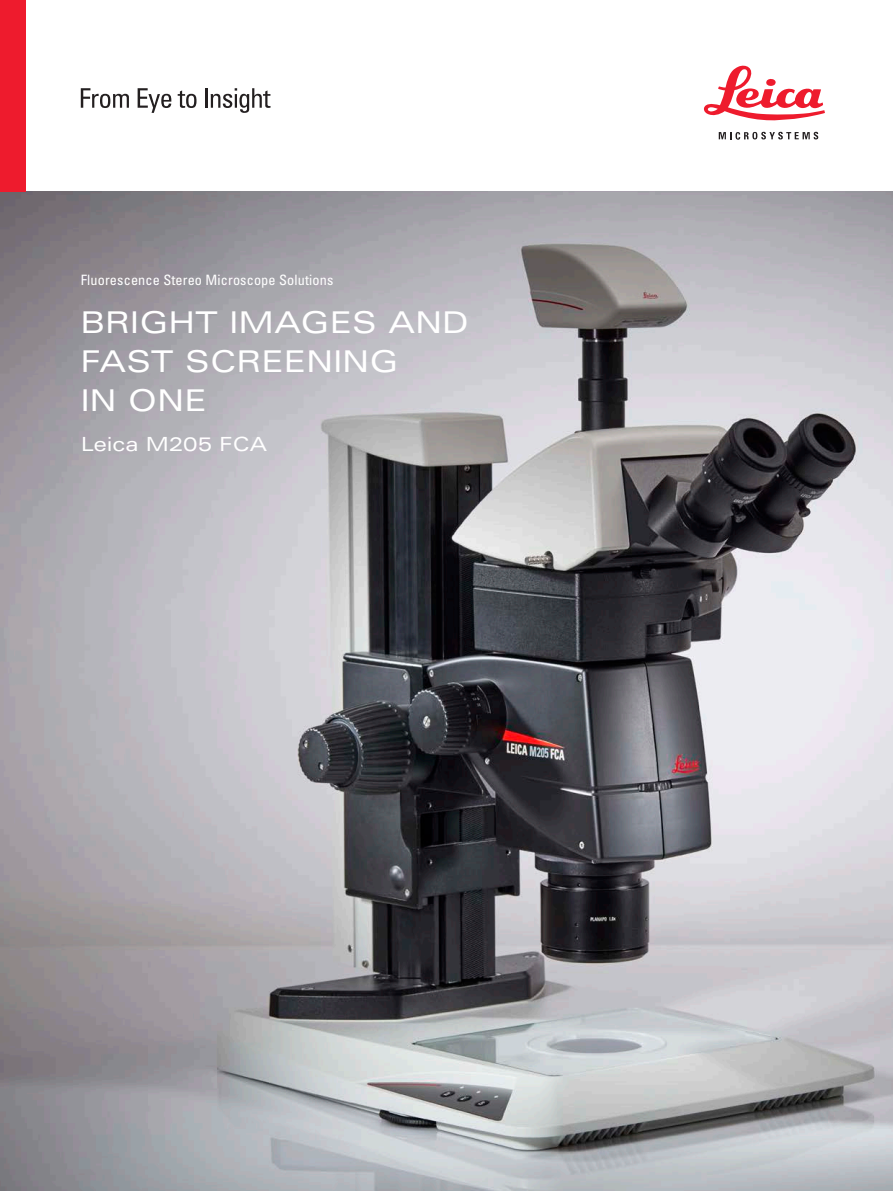
<style>
.page{position:relative;width:893px;height:1191px;background:#fff}
.page>*{position:absolute;margin:0;border:0;box-sizing:border-box;transform-origin:0 0}
.HL_20pt{font:expanded 30px/39px "Univers LT Std";letter-spacing:.01em;color:#fff}
.Title_Subhead{font:expanded 19.5px "Univers LT Std";color:#fff}
.Title_Overhead{font:condensed 14.25px "Univers LT Std";letter-spacing:.01em;color:#fff}
</style>
<div class="page">
<img style="left:0;top:191px;width:893px;height:1000px">
<div style="left:0;top:0;width:26px;height:191px;background:#ee1b2d"></div>
<svg style="left:81px;top:88px;width:48px;height:20px"></svg>
<svg style="left:138px;top:88px;width:33px;height:25px"></svg>
<svg style="left:178px;top:90px;width:18px;height:18px"></svg>
<hr style="left:205px;top:88px;width:3px;height:20px;background:#231f20">
<svg style="left:211px;top:88px;width:59px;height:25px"></svg>
<svg style="left:704px;top:65px;width:121px;height:56px"></svg>
<svg style="left:719px;top:132px;width:99px;height:8px"></svg>
<p class="Title_Overhead" style="left:81px;top:271px;width:254px">Fluorescence Stereo Microscope Solutions</p>
<p class="HL_20pt" style="left:81px;top:303px;width:390px">BRIGHT IMAGES AND<br>FAST SCREENING</p>
<p class="HL_20pt" style="left:81px;top:381px;width:127px">IN ONE</p>
<p class="Title_Subhead" style="left:81px;top:432px;width:188px">Leica M205 FCA</p>
</div>
